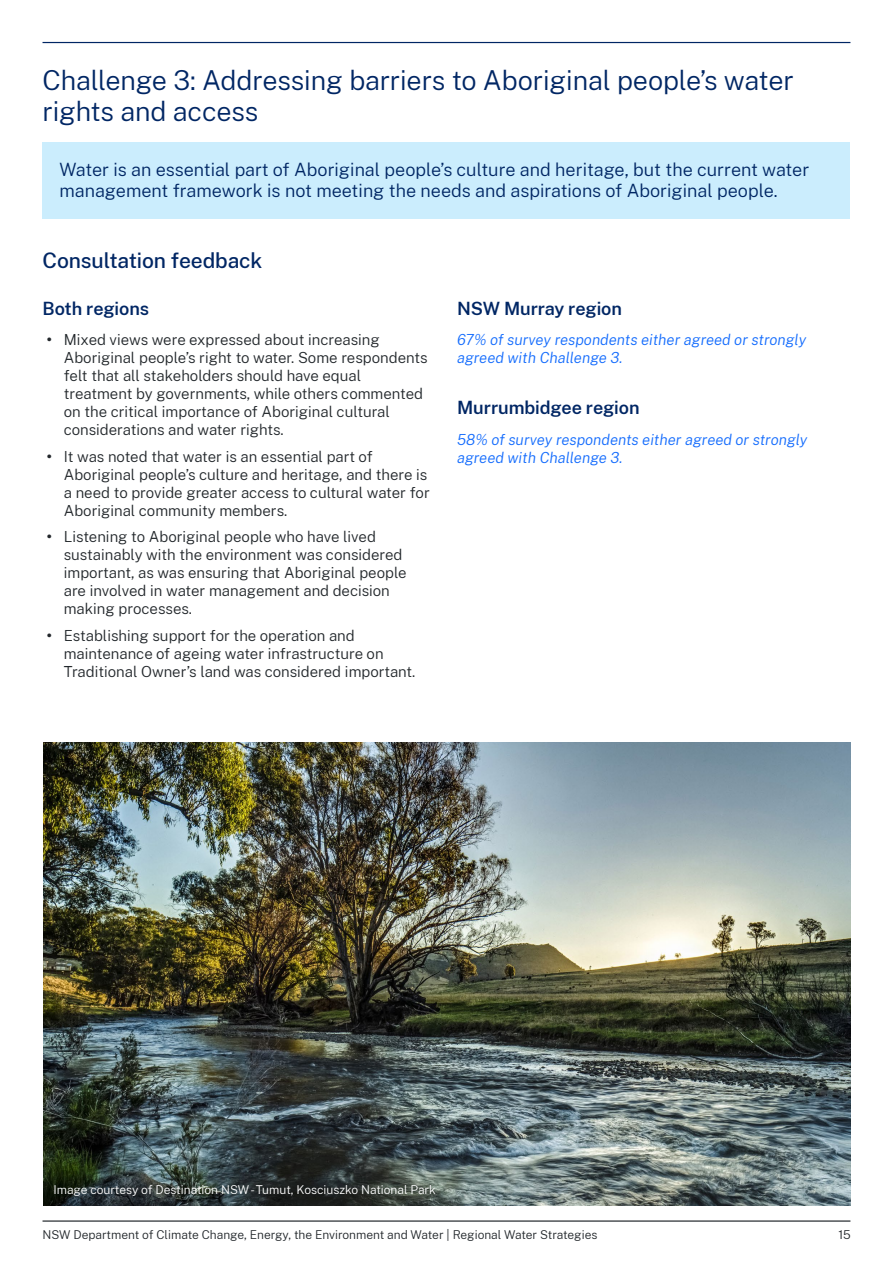
<style>
.page{position:relative;width:893px;height:1263px;background:#fff}
.page>*{position:absolute;margin:0;border:0;box-sizing:border-box;transform-origin:0 0}
.t1{font:300 27px/31.5px "Public Sans";letter-spacing:-.005em;color:#002664}
.H3_Exc_TOC{font:500 21px "Public Sans";letter-spacing:-.005em;color:#002664}
.Breakout_Text_2{font:300 18px/21px "Public Sans";color:#002664}
.t2{font:600 18px "Public Sans";letter-spacing:-.005em;color:#002664}
.t3{font:300 15px/18px "Public Sans";color:#22272b}
.Body_Blue_Italic{font:italic 300 15px/18px "Public Sans";color:#146cfd}
.t4{font:300 12px "Public Sans";color:#22272b}
.Body_Text{font:300 12px "Public Sans";color:#fff}
.s1{font-weight:700}
</style>
<div class="page">
<hr style="left:43px;top:42px;width:807px;height:1px;background:#002664">
<img style="left:43px;top:742px;width:808px;height:463px">
<div style="left:43px;top:142px;width:807px;height:76px;background:#cbedfd"></div>
<hr style="left:43px;top:1220px;width:807px;height:2px;background:#22272b">
<h2 class="t1" style="left:43px;top:63px;width:753px">Challenge 3: Addressing barriers to Aboriginal people’s water rights and access</h2>
<p class="Breakout_Text_2" style="left:60px;top:159px;width:751px">Water is an essential part of Aboriginal people’s culture and heritage, but the current water management framework is not meeting the needs and aspirations of Aboriginal people.</p>
<h3 class="H3_Exc_TOC" style="left:43px;top:246px;width:221px">Consultation feedback</h3>
<h4 class="t2" style="left:43px;top:295px;width:108px">Both regions</h4>
<p class="t3" style="left:64px;top:330px;width:365px;text-indent:-17px"><span class="s1">•</span> Mixed views were expressed about increasing Aboriginal people’s right to water. Some respondents felt that all stakeholders should have equal treatment by governments, while others commented on the critical importance of Aboriginal cultural considerations and water rights.</p>
<p class="t3" style="left:64px;top:447px;width:367px;text-indent:-17px"><span class="s1">•</span> It was noted that water is an essential part of Aboriginal people’s culture and heritage, and there is a need to provide greater access to cultural water for Aboriginal community members.</p>
<p class="t3" style="left:64px;top:527px;width:344px;text-indent:-17px"><span class="s1">•</span> Listening to Aboriginal people who have lived sustainably with the environment was considered important, as was ensuring that Aboriginal people are involved in water management and decision making processes.</p>
<p class="t3" style="left:64px;top:626px;width:353px;text-indent:-17px"><span class="s1">•</span> Establishing support for the operation and maintenance of ageing water infrastructure on<br>Traditional Owner’s land was considered important.</p>
<h4 class="t2" style="left:457px;top:295px;width:166px">NSW Murray region</h4>
<p class="Body_Blue_Italic" style="left:457px;top:330px;width:351px">67% of survey respondents either agreed or strongly agreed with Challenge 3.</p>
<h4 class="t2" style="left:457px;top:395px;width:184px">Murrumbidgee region</h4>
<p class="Body_Blue_Italic" style="left:457px;top:430px;width:352px">58% of survey respondents either agreed or strongly agreed with Challenge 3.</p>
<p class="Body_Text" style="left:53px;top:1182px;width:384px">Image courtesy of Destination NSW -Tumut, Kosciuszko National Park</p>
<p class="t4" style="left:43px;top:1227px;width:556px">NSW Department of Climate Change, Energy, the Environment and Water | Regional Water Strategies</p>
<p class="t4" style="left:838px;top:1227px;width:14px">15</p>
</div>
